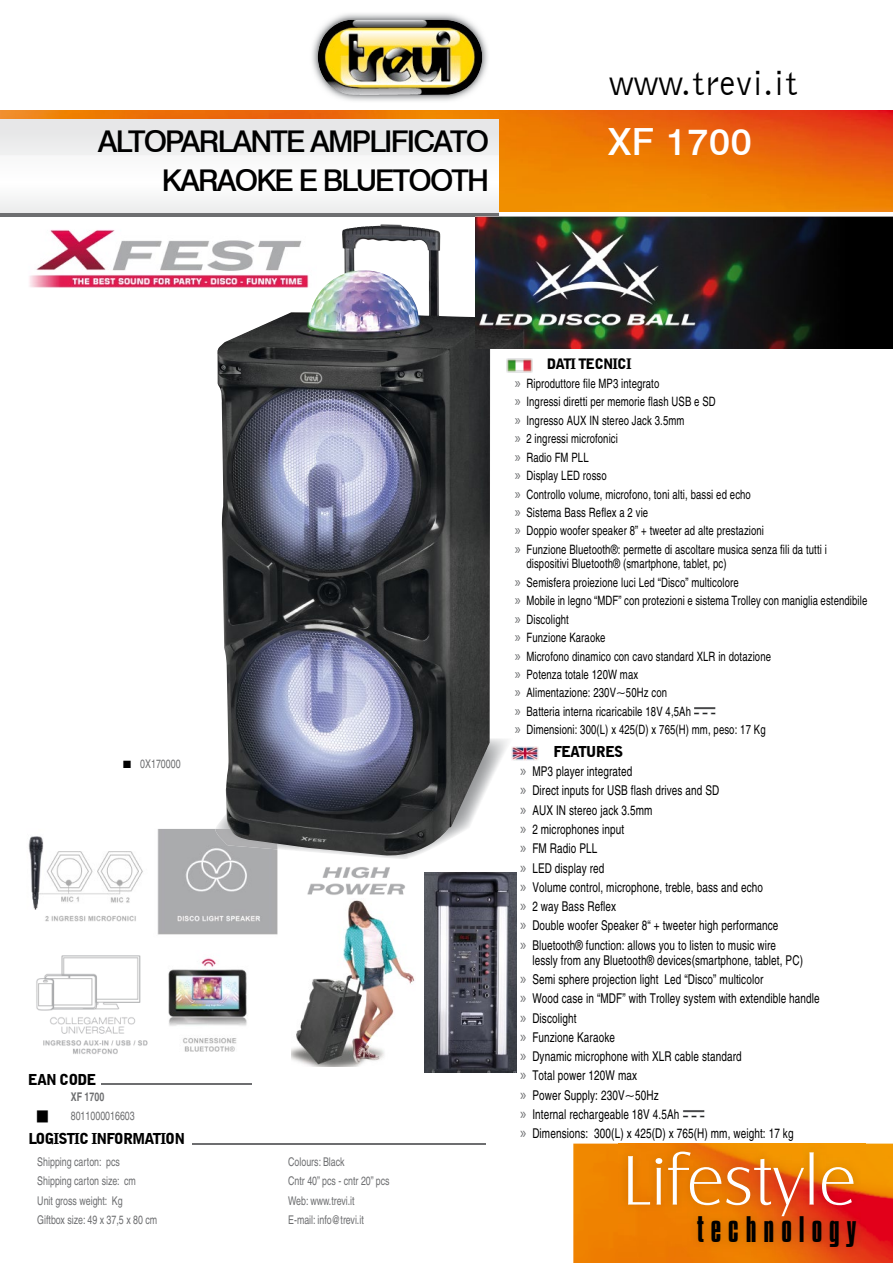
<style>
.page{position:relative;width:893px;height:1263px;background:#fff}
.page>*{position:absolute;margin:0;border:0;box-sizing:border-box;transform-origin:0 0}
.t1{font:72.6px "Castle T Ligh";color:#fff}
.t2{font:500 37.5px "Swiss 721 BT";letter-spacing:.02em;color:#fff}
.t3{font:36px "Bell Gothic BT";letter-spacing:.02em;color:#000}
.t4{font:31.8px "Compacta BT";letter-spacing:.22em;color:#000}
.t5{font:500 30px/38.4px "Swiss 721 BT";letter-spacing:-.06em;color:#000;text-align:right}
.t6{font:900 15px "Bell Gothic BT";letter-spacing:-.06em;color:#000}
.t7{font:900 14.4px "Bell Gothic BT";letter-spacing:-.06em;color:#000}
.t8{font:condensed 13.5px/19.4px "Helvetica";letter-spacing:.01em;color:#000;scale:.9 1}
.t9{font:condensed 12.9px/18.5px "Helvetica";letter-spacing:.01em;color:#000;scale:.9 1}
.t10{font:condensed 12px/19.2px "Helvetica";color:#6d6e70;scale:.9 1}
.t11{font:700 condensed 12px "Helvetica";color:#6d6e70;scale:.9 1}
.s1{color:#000}
.s2{font-family:"Myriad Pro";font-stretch:normal;font-size:15.75px;color:#6d6e70}
.s3{font-family:"Swiss 721 BT"}
.s4{font-family:"Myriad Pro";font-stretch:normal;font-size:16.5px;color:#6d6e70}
</style>
<div class="page">
<img style="left:28px;top:829px;width:250px;height:106px">
<img style="left:307px;top:867px;width:98px;height:28px">
<img style="left:0;top:111px;width:893px;height:100px">
<img style="left:312px;top:13px;width:176px;height:88px">
<img style="left:318px;top:20px;width:164px;height:75px">
<svg style="left:0;top:212px;width:498px;height:5px;background:#868789"></svg>
<div style="left:0;top:119px;width:498px;height:93px;background:linear-gradient(to right,#f3f3f3,#f3f3f3)"></div>
<hr style="left:192px;top:1143px;width:294px;height:2px;background:#6d6e70">
<hr style="left:101px;top:1083px;width:151px;height:1px;background:#6d6e70">
<img style="left:573px;top:1143px;width:320px;height:120px">
<img style="left:619px;top:1143px;width:246px;height:114px">
<img style="left:506px;top:359px;width:27px;height:13px">
<img style="left:513px;top:746px;width:26px;height:15px">
<img style="left:215px;top:739px;width:298px;height:120px">
<img style="left:215px;top:829px;width:1px;height:20px">
<img style="left:300px;top:857px;width:108px;height:2px">
<img style="left:216px;top:224px;width:274px;height:633px">
<img style="left:29px;top:224px;width:287px;height:65px">
<img style="left:475px;top:216px;width:418px;height:132px">
<img style="left:168px;top:957px;width:79px;height:95px">
<img style="left:36px;top:955px;width:112px;height:99px">
<img style="left:694px;top:707px;width:22px;height:8px">
<img style="left:683px;top:1110px;width:22px;height:7px">
<img style="left:424px;top:873px;width:93px;height:200px">
<img style="left:291px;top:900px;width:124px;height:167px">
<h3 class="t3" style="left:609px;top:61px;width:189px">www.trevi.it</h3>
<h3 class="t5" style="left:98px;top:122px;width:393px">ALTOPARLANTE AMPLIFICATO<br>KARAOKE E BLUETOOTH</h3>
<h2 class="t2" style="left:608px;top:119px;width:145px">XF 1700</h2>
<p class="t10" style="left:123px;top:754px;width:65px"><span class="s1">■</span> 0X170000</p>
<p class="t6" style="left:28px;top:1070px;width:70px">EAN CODE</p>
<p class="t11" style="left:71px;top:1090px;width:39px">XF 1700</p>
<p class="t10" style="left:71px;top:1107px;width:73px">8011000016603</p>
<p class="t6" style="left:28px;top:1129px;width:158px">LOGISTIC INFORMATION</p>
<p class="t10" style="left:37px;top:1152px;width:135px">Shipping carton: pcs<br>Shipping carton size: cm<br>Unit gross weight: Kg<br>Giftbox size: 49 x 37,5 x 80 cm</p>
<p class="t10" style="left:288px;top:1152px;width:114px">Colours: Black<br>Cntr 40” pcs - cntr 20” pcs<br>Web: www.trevi.it<br>E-mail: info@trevi.it</p>
<p class="t7" style="left:547px;top:355px;width:86px">DATI TECNICI</p>
<p class="t9" style="left:515px;top:374px;width:348px"><span class="s2">»</span> Riproduttore file MP3 integrato<br><span class="s2">»</span> Ingressi diretti per memorie flash USB e SD<br><span class="s2">»</span> Ingresso AUX IN stereo Jack 3.5mm<br><span class="s2">»</span> 2 ingressi microfonici<br><span class="s2">»</span> Radio FM PLL<br><span class="s2">»</span> Display LED rosso<br><span class="s2">»</span> Controllo volume, microfono, toni alti, bassi ed echo<br><span class="s2">»</span> Sistema Bass Reflex a 2 vie<br><span class="s2">»</span> Doppio woofer speaker 8” + tweeter ad alte prestazioni<br><span class="s2">»</span> Funzione Bluetooth®: permette di ascoltare musica senza fili da tutti i</p>
<p class="t9" style="left:515px;top:554px;width:393px;text-indent:12px">dispositivi Bluetooth® (smartphone, tablet, pc)<br><span class="s2">»</span> Semisfera proiezione luci Led “Disco” multicolore<br><span class="s2">»</span> Mobile in legno “MDF” con protezioni e sistema Trolley con maniglia estendibile <span class="s2">»</span> Discolight<br><span class="s2">»</span> Funzione Karaoke<br><span class="s2">»</span> Microfono dinamico con cavo standard XLR in dotazione<br><span class="s2">»</span> Potenza totale 120W max<br><span class="s2">»</span> Alimentazione: 230V<span class="s3">~</span>50Hz con<br><span class="s2">»</span> Batteria interna ricaricabile 18V 4,5Ah<br><span class="s2">»</span> Dimensioni: 300(L) x 425(D) x 765(H) mm, peso: 17 Kg</p>
<p class="t6" style="left:554px;top:742px;width:71px">FEATURES</p>
<p class="t8" style="left:520px;top:762px;width:289px"><span class="s4">»</span> MP3 player integrated<br><span class="s4">»</span> Direct inputs for USB flash drives and SD<br><span class="s4">»</span> AUX IN stereo jack 3.5mm<br><span class="s4">»</span> 2 microphones input<br><span class="s4">»</span> FM Radio PLL<br><span class="s4">»</span> LED display red<br><span class="s4">»</span> Volume control, microphone, treble, bass and echo<br><span class="s4">»</span> 2 way Bass Reflex<br><span class="s4">»</span> Double woofer Speaker 8“ + tweeter high performance <span class="s4">»</span> Bluetooth® function: allows you to listen to music wire</p>
<p class="t8" style="left:520px;top:950px;width:335px;text-indent:12px">lessly from any Bluetooth® devices(smartphone, tablet, PC)<br><span class="s4">»</span> Semi sphere projection light Led “Disco” multicolor<br><span class="s4">»</span> Wood case in “MDF” with Trolley system with extendible handle <span class="s4">»</span> Discolight<br><span class="s4">»</span> Funzione Karaoke<br><span class="s4">»</span> Dynamic microphone with XLR cable standard<br><span class="s4">»</span> Total power 120W max<br><span class="s4">»</span> Power Supply: 230V<span class="s3">~</span>50Hz<br><span class="s4">»</span> Internal rechargeable 18V 4.5Ah<br><span class="s4">»</span> Dimensions: 300(L) x 425(D) x 765(H) mm, weight: 17 kg</p>
<h1 class="t1" style="left:622px;top:1141px;width:236px">Lifestyle</h1>
<h3 class="t4" style="left:697px;top:1211px;width:161px">technology</h3>
</div>
